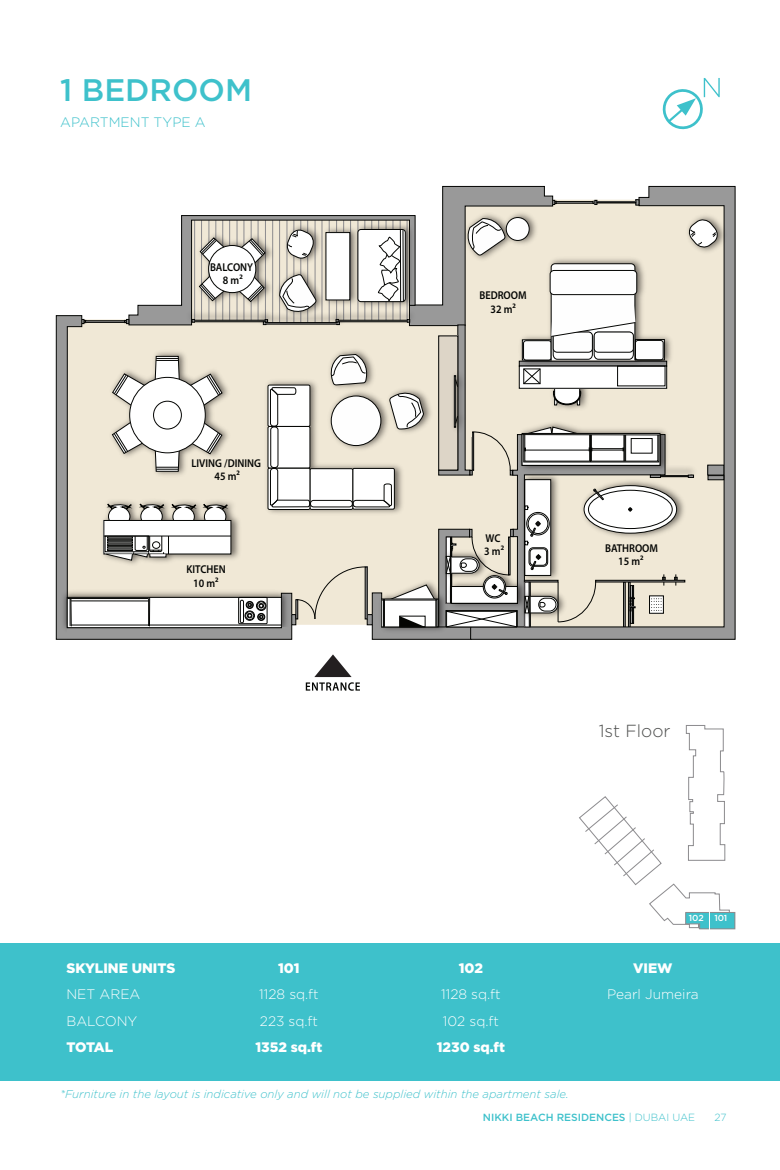
<style>
.page{position:relative;width:780px;height:1170px;background:#fff}
.page>*{position:absolute;margin:0;border:0;box-sizing:border-box;transform-origin:0 0}
.t1{font:500 31.12px "Gotham";color:#3ec1cb}
.t2{font:300 17.5px "Gotham";color:#4e4f4e}
.t3{font:300 13.75px "Gotham";color:#fff}
.t4{font:900 13.75px "Gotham";color:#fff}
.t5{font:300 13.75px "Gotham";color:#3ec1cb}
.t6{font:italic 300 11.38px "Gotham";color:#3ec1cb}
.t7{font:600 11.38px/13.1px "Myriad Pro";color:#040503;text-align:center;scale:.91 1}
.t8{font:500 10.38px "Gotham";color:#3ec1cb}
.t9{font:300 10.38px "Gotham";color:#3ec1cb}
.t10{font:500 8.75px "Gotham";color:#fff}
.s1{font-weight:300}
</style>
<div class="page">
<div style="left:0;top:943px;width:780px;height:137px;background:#3ec1cb"></div>
<svg style="left:662px;top:78px;width:57px;height:52px"></svg>
<svg style="left:56px;top:315px;width:50px;height:324px;background:#d1ccbf"></svg>
<svg style="left:718px;top:186px;width:17px;height:453px;background:#a4a29d"></svg>
<div style="left:708px;top:475px;width:15px;height:5px;background:#999"></div>
<div style="left:707px;top:475px;width:17px;height:5px;border:1px solid #040503"></div>
<svg style="left:82px;top:319px;width:4px;height:5px"></svg>
<div style="left:85px;top:320px;width:40px;height:2px;border:1px solid #040503"></div>
<img style="left:97px;top:494px;width:9px;height:75px">
<hr style="left:104px;top:536px;width:127px;height:1px;background:#040503">
<img style="left:718px;top:210px;width:12px;height:46px">
<img style="left:58px;top:586px;width:48px;height:54px">
<svg style="left:68px;top:627px;width:38px;height:13px"></svg>
<div style="left:67px;top:597px;width:214px;height:30px;background:#fff"></div>
<div style="left:67px;top:597px;width:214px;height:30px;border:1px solid #040503"></div>
<svg style="left:70px;top:599px;width:2px;height:27px"></svg>
<hr style="left:67px;top:598px;width:82px;height:1px;background:#040503">
<hr style="left:71px;top:600px;width:78px;height:1px;background:#040503">
<hr style="left:71px;top:624px;width:210px;height:1px;background:#040503">
<svg style="left:579px;top:725px;width:156px;height:205px"></svg>
<svg style="left:106px;top:186px;width:612px;height:504px"></svg>
<p class="t1" style="left:60px;top:72px;width:193px">1 BEDROOM</p>
<p class="t5" style="left:60px;top:114px;width:147px">APARTMENT TYPE A</p>
<p class="t7" style="left:210px;top:260px;width:49px">BALCONY</p>
<p class="t7" style="left:223px;top:273px;width:23px">8 m²</p>
<p class="t7" style="left:191px;top:456px;width:78px">LIVING /DINING<br>45 m²</p>
<p class="t7" style="left:186px;top:562px;width:45px">KITCHEN</p>
<p class="t7" style="left:193px;top:576px;width:29px">10 m²</p>
<p class="t7" style="left:479px;top:288px;width:53px">BEDROOM</p>
<p class="t7" style="left:490px;top:302px;width:29px">32 m²</p>
<p class="t7" style="left:485px;top:531px;width:18px">WC</p>
<p class="t7" style="left:484px;top:544px;width:23px">3 m²</p>
<p class="t7" style="left:605px;top:541px;width:60px">BATHROOM</p>
<p class="t7" style="left:618px;top:554px;width:29px">15 m²</p>
<p class="t2" style="left:598px;top:720px;width:73px">1st Floor</p>
<p class="t10" style="left:688px;top:913px;width:40px">102 101</p>
<p class="t4" style="left:66px;top:959px;width:110px">SKYLINE UNITS</p>
<p class="t4" style="left:278px;top:959px;width:23px">101</p>
<p class="t4" style="left:458px;top:959px;width:26px">102</p>
<p class="t4" style="left:633px;top:959px;width:41px">VIEW</p>
<p class="t3" style="left:66px;top:986px;width:75px">NET AREA</p>
<p class="t3" style="left:259px;top:986px;width:61px">1128 sq.ft</p>
<p class="t3" style="left:441px;top:986px;width:61px">1128 sq.ft</p>
<p class="t3" style="left:607px;top:986px;width:93px">Pearl Jumeira</p>
<p class="t3" style="left:66px;top:1013px;width:73px">BALCONY</p>
<p class="t3" style="left:260px;top:1013px;width:60px">223 sq.ft</p>
<p class="t3" style="left:443px;top:1013px;width:57px">102 sq.ft</p>
<p class="t4" style="left:66px;top:1038px;width:48px">TOTAL</p>
<p class="t4" style="left:255px;top:1038px;width:68px">1352 sq.ft</p>
<p class="t4" style="left:436px;top:1038px;width:70px">1230 sq.ft</p>
<p class="t6" style="left:60px;top:1087px;width:510px">*Furniture in the layout is indicative only and will not be supplied within the apartment sale.</p>
<p class="t8" style="left:483px;top:1111px;width:214px">NIKKI BEACH RESIDENCES <span class="s1">| DUBAI UAE</span></p>
<p class="t9" style="left:714px;top:1111px;width:14px">27</p>
</div>
